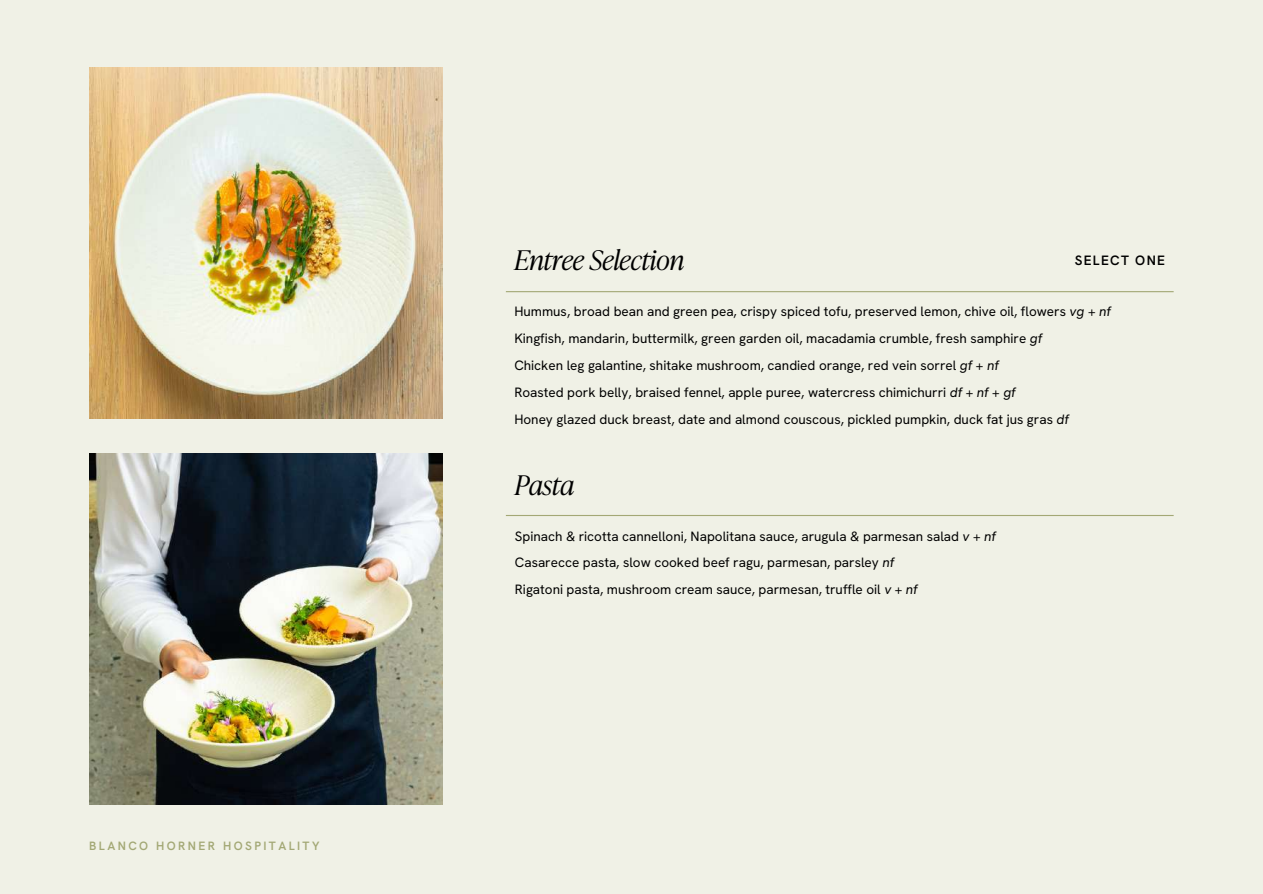
<style>
.page{position:relative;width:1263px;height:894px;background:#fff}
.page>*{position:absolute;margin:0;border:0;box-sizing:border-box;transform-origin:0 0}
.t1{font:italic 300 27px "Ivy Presto Headline";color:#000}
.t2{font:13.5px/27px "Hanken Grotesk";color:#000}
.t3{font:600 13.5px "Hanken Grotesk";letter-spacing:.1em;color:#000}
.t4{font:600 12px "Hanken Grotesk";letter-spacing:.2em;color:#a3a875}
.s1{font-style:italic}
</style>
<div class="page">
<div style="left:0;top:0;width:1263px;height:893px;background:#f0f1e6"></div>
<img style="left:89px;top:453px;width:354px;height:351px">
<img style="left:89px;top:67px;width:354px;height:351px">
<hr style="left:506px;top:291px;width:668px;height:1px;background:#a3a875">
<hr style="left:506px;top:515px;width:668px;height:1px;background:#a3a875">
<p class="t4" style="left:89px;top:838px;width:232px">BLANCO HORNER HOSPITALITY</p>
<h1 class="t1" style="left:514px;top:238px;width:171px">Entree Selection</h1>
<p class="t3" style="left:1075px;top:251px;width:92px">SELECT ONE</p>
<p class="t2" style="left:514px;top:297px;width:598px">Hummus, broad bean and green pea, crispy spiced tofu, preserved lemon, chive oil, flowers <span class="s1">vg + nf </span>Kingfish, mandarin, buttermilk, green garden oil, macadamia crumble, fresh samphire <span class="s1">gf<br></span>Chicken leg galantine, shitake mushroom, candied orange, red vein sorrel <span class="s1">gf + nf<br></span>Roasted pork belly, braised fennel, apple puree, watercress chimichurri <span class="s1">df + nf + gf<br></span>Honey glazed duck breast, date and almond couscous, pickled pumpkin, duck fat jus gras <span class="s1">df</span></p>
<h1 class="t1" style="left:515px;top:463px;width:61px">Pasta</h1>
<p class="t2" style="left:515px;top:522px;width:483px">Spinach &amp; ricotta cannelloni, Napolitana sauce, arugula &amp; parmesan salad <span class="s1">v + nf<br></span>Casarecce pasta, slow cooked beef ragu, parmesan, parsley <span class="s1">nf<br></span>Rigatoni pasta, mushroom cream sauce, parmesan, truffle oil <span class="s1">v + nf</span></p>
</div>
